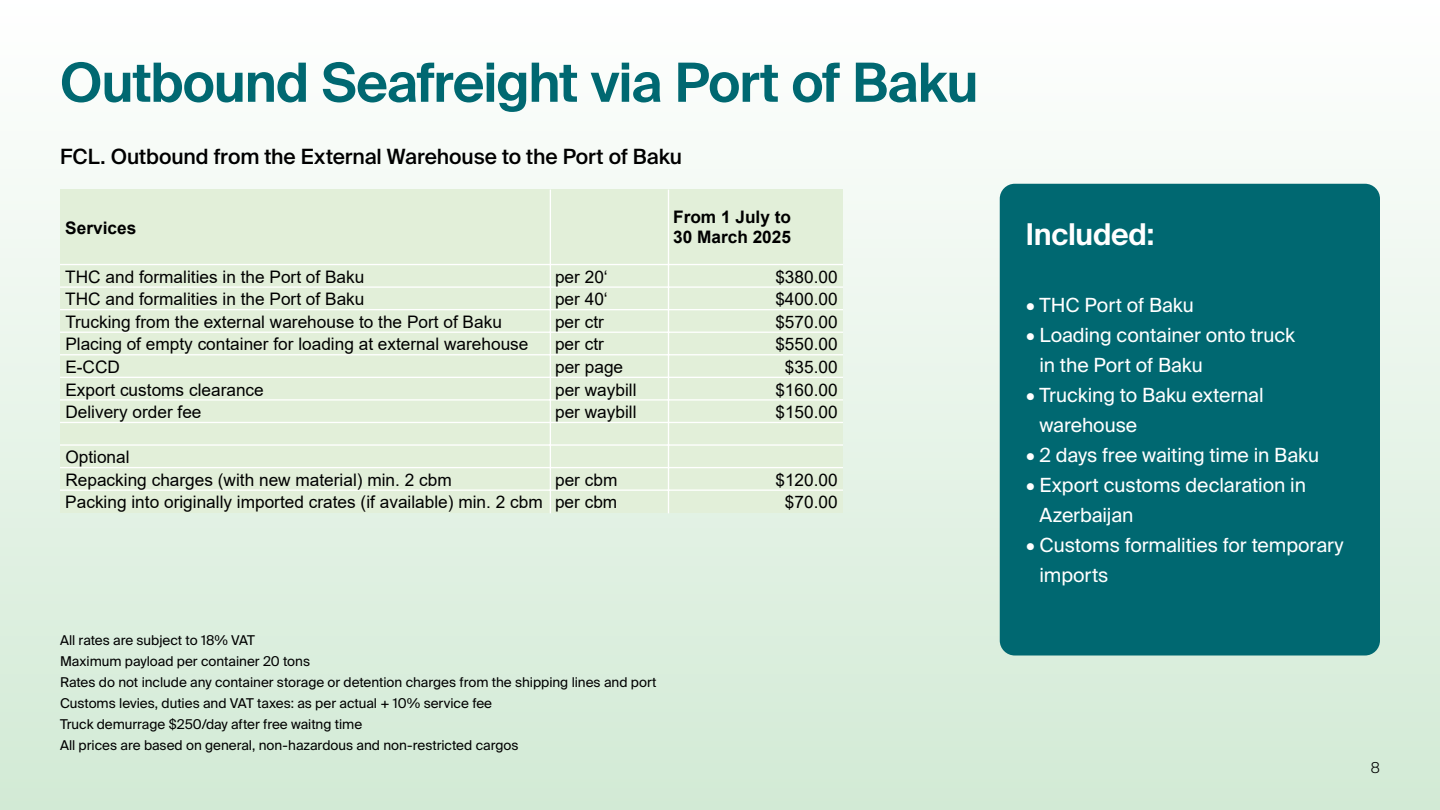
<style>
.page{position:relative;width:1440px;height:810px;background:#fff}
.page>*{position:absolute;margin:0;border:0;box-sizing:border-box;transform-origin:0 0}
.t1{font:600 54px "Suisse Intl";letter-spacing:-.02em;color:#006871}
.t2{font:600 30px "Suisse Intl";letter-spacing:-.01em;color:#fff}
.t3{font:500 21px "Suisse Intl";letter-spacing:-.005em;color:#000}
.t4{font:19.5px/30px "Suisse Intl";letter-spacing:-.005em;color:#fff}
.t5{font:17.25px/22.6px "Arial";color:#000}
.t6{font:700 17.25px/19.9px "Arial";color:#000}
.t7{font:300 15px "Suisse Intl";color:#000}
.t8{font:13.5px/21px "Suisse Intl";color:#000}
</style>
<div class="page">
<div style="left:0;top:0;width:1440px;height:810px;background:linear-gradient(to bottom,#fff,#d2ead5)"></div>
<div style="left:1000px;top:184px;width:380px;height:472px;background:#006871;border-radius:15px"></div>
<div style="left:60px;top:190px;width:783px;height:323px;background:#e2efd9"></div>
<hr style="left:550px;top:190px;width:1px;height:323px;background:#fff">
<hr style="left:668px;top:190px;width:1px;height:323px;background:#fff">
<hr style="left:60px;top:264px;width:783px;height:1px;background:#fff">
<hr style="left:60px;top:286px;width:783px;height:2px;background:#fff">
<hr style="left:60px;top:309px;width:783px;height:1px;background:#fff">
<hr style="left:60px;top:332px;width:783px;height:1px;background:#fff">
<hr style="left:60px;top:354px;width:783px;height:1px;background:#fff">
<hr style="left:60px;top:377px;width:783px;height:1px;background:#fff">
<hr style="left:60px;top:399px;width:783px;height:2px;background:#fff">
<hr style="left:60px;top:422px;width:783px;height:1px;background:#fff">
<hr style="left:60px;top:444px;width:783px;height:2px;background:#fff">
<hr style="left:60px;top:467px;width:783px;height:1px;background:#fff">
<hr style="left:60px;top:489px;width:783px;height:2px;background:#fff">
<h1 class="t1" style="left:60px;top:52px;width:920px">Outbound Seafreight via Port of Baku</h1>
<p class="t3" style="left:60px;top:144px;width:624px">FCL. Outbound from the External Warehouse to the Port of Baku</p>
<p class="t6" style="left:65px;top:218px;width:72px">Services</p>
<p class="t6" style="left:673px;top:208px;width:119px">From 1 July to<br>30 March 2025</p>
<p class="t5" style="left:65px;top:265px;width:301px">THC and formalities in the Port of Baku</p>
<p class="t5" style="left:555px;top:265px;width:54px">per 20‘</p>
<p class="t5" style="left:775px;top:265px;width:64px">$380.00</p>
<p class="t5" style="left:65px;top:288px;width:301px">THC and formalities in the Port of Baku</p>
<p class="t5" style="left:555px;top:288px;width:54px">per 40‘</p>
<p class="t5" style="left:775px;top:288px;width:64px">$400.00</p>
<p class="t5" style="left:65px;top:310px;width:438px">Trucking from the external warehouse to the Port of Baku</p>
<p class="t5" style="left:555px;top:310px;width:50px">per ctr</p>
<p class="t5" style="left:775px;top:310px;width:64px">$570.00</p>
<p class="t5" style="left:65px;top:333px;width:465px">Placing of empty container for loading at external warehouse</p>
<p class="t5" style="left:555px;top:333px;width:50px">per ctr</p>
<p class="t5" style="left:775px;top:333px;width:64px">$550.00</p>
<p class="t5" style="left:65px;top:356px;width:56px">E-CCD</p>
<p class="t5" style="left:555px;top:356px;width:70px">per page</p>
<p class="t5" style="left:785px;top:356px;width:54px">$35.00</p>
<p class="t5" style="left:65px;top:378px;width:200px">Export customs clearance</p>
<p class="t5" style="left:555px;top:378px;width:83px">per waybill</p>
<p class="t5" style="left:775px;top:378px;width:64px">$160.00</p>
<p class="t5" style="left:65px;top:401px;width:138px">Delivery order fee</p>
<p class="t5" style="left:555px;top:401px;width:83px">per waybill</p>
<p class="t5" style="left:775px;top:401px;width:64px">$150.00</p>
<p class="t5" style="left:65px;top:446px;width:388px">Optional<br>Repacking charges (with new material) min. 2 cbm</p>
<p class="t5" style="left:555px;top:468px;width:64px">per cbm</p>
<p class="t5" style="left:775px;top:468px;width:64px">$120.00</p>
<p class="t5" style="left:65px;top:491px;width:554px">Packing into originally imported crates (if available) min. 2 cbm per cbm</p>
<p class="t5" style="left:785px;top:491px;width:54px">$70.00</p>
<p class="t8" style="left:60px;top:630px;width:598px">All rates are subject to 18% VAT<br>Maximum payload per container 20 tons<br>Rates do not include any container storage or detention charges from the shipping lines and port Customs levies, duties and VAT taxes: as per actual + 10% service fee<br>Truck demurrage $250/day after free waitng time<br>All prices are based on general, non-hazardous and non-restricted cargos</p>
<h2 class="t2" style="left:1026px;top:217px;width:130px">Included:</h2>
<p class="t4" style="left:1026px;top:291px;width:169px">• THC Port of Baku</p>
<p class="t4" style="left:1039px;top:321px;width:257px;text-indent:-13px">• Loading container onto truck in the Port of Baku</p>
<p class="t4" style="left:1039px;top:381px;width:226px;text-indent:-13px">• Trucking to Baku external warehouse</p>
<p class="t4" style="left:1026px;top:441px;width:295px">• 2 days free waiting time in Baku</p>
<p class="t4" style="left:1039px;top:471px;width:268px;text-indent:-13px">• Export customs declaration in<br>Azerbaijan</p>
<p class="t4" style="left:1039px;top:531px;width:306px;text-indent:-13px">• Customs formalities for temporary imports</p>
<p class="t7" style="left:1371px;top:759px;width:11px">8</p>
</div>
